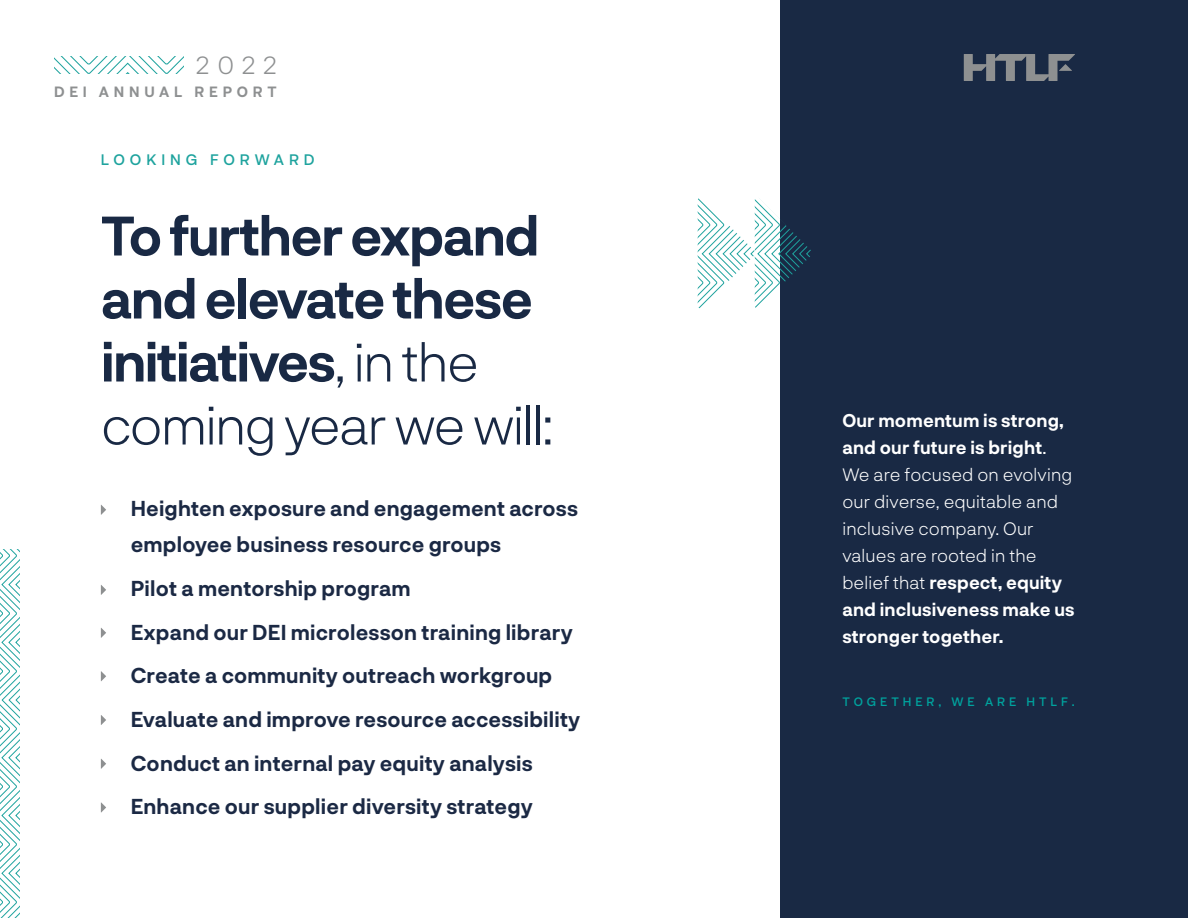
<style>
.page{position:relative;width:1188px;height:918px;background:#fff}
.page>*{position:absolute;margin:0;border:0;box-sizing:border-box;transform-origin:0 0}
.t1{font:700 54px/63px "Neurial Grotesk";letter-spacing:-.03em;color:#192944}
.t2{font:300 24.9px "Neurial Grotesk";color:#8e9091}
.TABLE_Text_Ital_Righ{font:700 21px/36px "Neurial Grotesk";letter-spacing:.01em;color:#1b2944}
.TABLE_Text_Ital_Righ-2{font:300 18px/27px "Neurial Grotesk";letter-spacing:.01em;color:#fff}
.t3{font:500 15px "Neurial Grotesk";letter-spacing:.33em;color:#1ea39e}
.t4{font:700 14.55px "Neurial Grotesk";letter-spacing:.33em;color:#8e9091}
.t5{font:500 12px "Neurial Grotesk";letter-spacing:.33em;color:#00a39e}
.s1{font-weight:300}
.s2{font-weight:700}
.s3{font-weight:400}
</style>
<div class="page">
<div style="left:780px;top:0;width:408px;height:918px;background:#192944"></div>
<svg style="left:698px;top:198px;width:113px;height:111px"></svg>
<svg style="left:0;top:549px;width:20px;height:369px"></svg>
<svg style="left:101px;top:505px;width:5px;height:10px"></svg>
<svg style="left:101px;top:585px;width:5px;height:10px"></svg>
<svg style="left:101px;top:628px;width:5px;height:10px"></svg>
<svg style="left:101px;top:715px;width:5px;height:10px"></svg>
<svg style="left:101px;top:759px;width:5px;height:10px"></svg>
<svg style="left:101px;top:802px;width:5px;height:11px"></svg>
<svg style="left:101px;top:671px;width:5px;height:10px"></svg>
<svg style="left:964px;top:54px;width:111px;height:27px"></svg>
<svg style="left:55px;top:57px;width:129px;height:16px"></svg>
<p class="t2" style="left:196px;top:48px;width:82px">2022</p>
<p class="t4" style="left:54px;top:82px;width:224px">DEI ANNUAL REPORT</p>
<p class="t3" style="left:101px;top:149px;width:215px">LOOKING FORWARD</p>
<p class="t1" style="left:101px;top:202px;width:454px">To further expand and elevate these initiatives<span class="s1">, in the coming year we will:</span></p>
<p class="TABLE_Text_Ital_Righ" style="left:131px;top:490px;width:449px">Heighten exposure and engagement across employee business resource groups</p>
<p class="TABLE_Text_Ital_Righ" style="left:131px;top:569px;width:281px">Pilot a mentorship program</p>
<p class="TABLE_Text_Ital_Righ" style="left:131px;top:613px;width:444px">Expand our DEI microlesson training library</p>
<p class="TABLE_Text_Ital_Righ" style="left:131px;top:657px;width:423px">Create a community outreach workgroup</p>
<p class="TABLE_Text_Ital_Righ" style="left:131px;top:700px;width:451px">Evaluate and improve resource accessibility</p>
<p class="TABLE_Text_Ital_Righ" style="left:131px;top:744px;width:404px">Conduct an internal pay equity analysis</p>
<p class="TABLE_Text_Ital_Righ" style="left:131px;top:788px;width:404px">Enhance our supplier diversity strategy</p>
<p class="TABLE_Text_Ital_Righ-2" style="left:842px;top:406px;width:234px"><span class="s2">Our momentum is strong, and our future is bright</span><span class="s3">.<br></span>We are focused on evolving our diverse, equitable and inclusive company. Our values are rooted in the belief that <span class="s2">respect, equity and inclusiveness make us stronger together.</span></p>
<p class="t5" style="left:842px;top:693px;width:234px">TOGETHER, WE ARE HTLF.</p>
</div>
